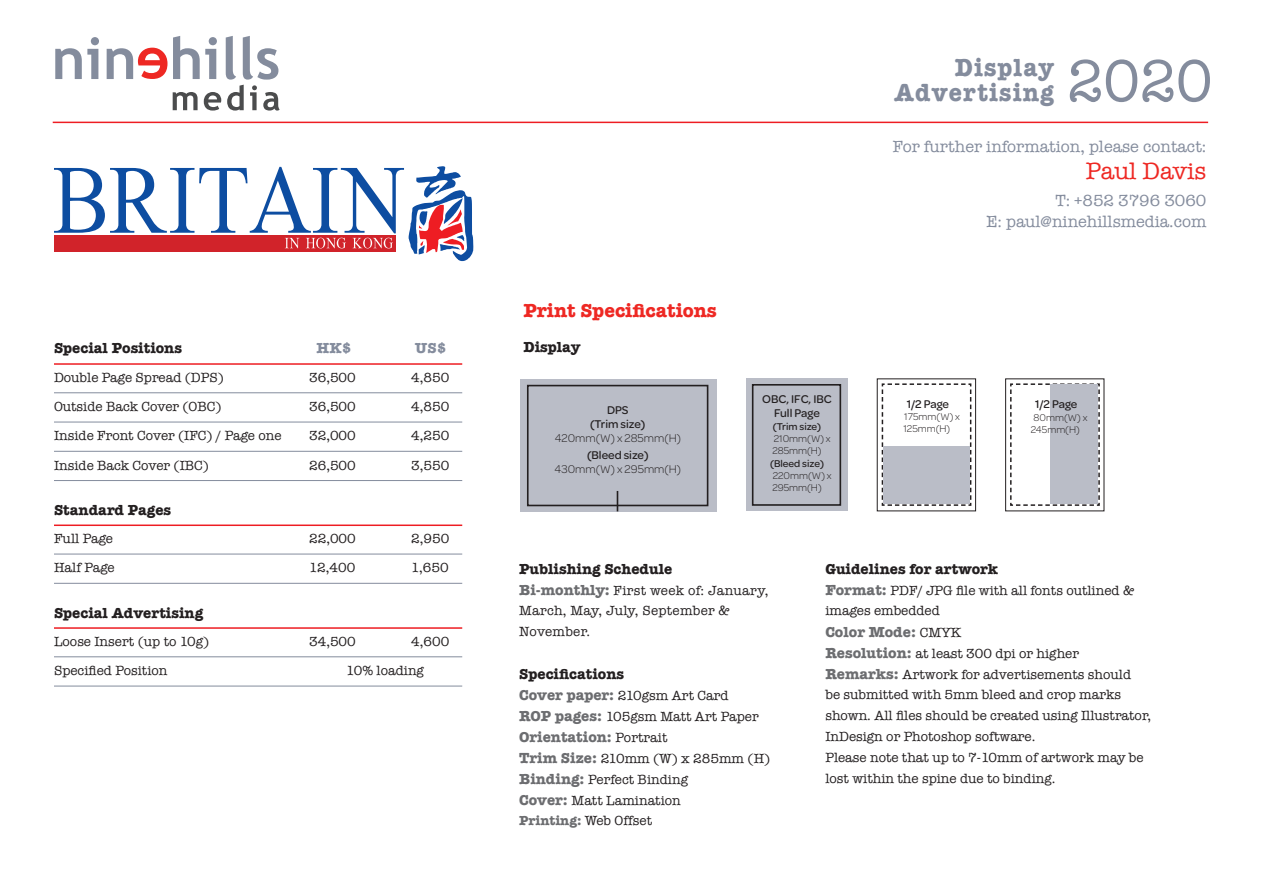
<style>
.page{position:relative;width:1263px;height:893px;background:#fff}
.page>*{position:absolute;margin:0;border:0;box-sizing:border-box;transform-origin:0 0}
.t1{font:60px "American Typewriter";color:#848c9d;scale:.95 1}
.t2{font:700 25.5px/25.5px "American Typewriter";letter-spacing:.05em;color:#848c9d;text-align:right;scale:.95 1}
.t3{font:24px "American Typewriter";color:#ee2823}
.t4{font:700 19.5px "American Typewriter";color:#ee2823}
.t5{font:16.5px/21px "American Typewriter";color:#848c9d;text-align:right}
.t6{font:700 15px "American Typewriter";color:#231f20}
.t7{font:700 15px "American Typewriter";color:#6c6d70}
.t8{font:700 15px "American Typewriter";color:#848c9d}
.t9{font:13.5px/20.9px "American Typewriter";color:#231f20}
.t10{font:13.5px/20.7px "American Typewriter";letter-spacing:.02em;color:#231f20}
.t11{font:500 12px/14px "Omnes";color:#231f20;text-align:center}
.t12{font:300 12px "Omnes";color:#231f20}
.t13{font:300 10.5px/12px "Omnes";color:#231f20}
.t14{font:500 10.5px "Omnes";color:#231f20}
.s1{font-weight:700;font-size:15px;color:#6c6d70}
.s2{font-weight:400;font-size:13.5px;color:#231f20}
.s3{font-weight:700;color:#6c6d70}
</style>
<div class="page">
<div style="left:877px;top:378px;width:99px;height:133px;border:1px solid #231f20"></div>
<svg style="left:881px;top:383px;width:91px;height:123px"></svg>
<svg style="left:1010px;top:383px;width:90px;height:123px"></svg>
<div style="left:883px;top:446px;width:86px;height:58px;background:#babdc7"></div>
<div style="left:1051px;top:385px;width:47px;height:119px;background:#babdc7"></div>
<div style="left:520px;top:379px;width:197px;height:132px;background:#babdc7"></div>
<div style="left:527px;top:385px;width:181px;height:121px;border:2px solid #231f20"></div>
<svg style="left:617px;top:491px;width:1px;height:20px"></svg>
<div style="left:747px;top:378px;width:101px;height:133px;background:#babdc7"></div>
<div style="left:752px;top:384px;width:89px;height:122px;border:2px solid #231f20"></div>
<hr style="left:54px;top:363px;width:408px;height:2px;background:#ee1d23">
<hr style="left:54px;top:392px;width:408px;height:1px;background:#848c9d">
<hr style="left:54px;top:422px;width:408px;height:1px;background:#848c9d">
<hr style="left:54px;top:451px;width:408px;height:1px;background:#848c9d">
<hr style="left:54px;top:480px;width:408px;height:1px;background:#848c9d">
<hr style="left:54px;top:524px;width:408px;height:2px;background:#ee1d23">
<hr style="left:54px;top:554px;width:408px;height:1px;background:#848c9d">
<hr style="left:54px;top:583px;width:408px;height:1px;background:#848c9d">
<hr style="left:54px;top:627px;width:408px;height:2px;background:#ee1d23">
<hr style="left:54px;top:656px;width:408px;height:1px;background:#848c9d">
<hr style="left:54px;top:686px;width:408px;height:1px;background:#848c9d">
<svg style="left:54px;top:166px;width:419px;height:95px"></svg>
<hr style="left:53px;top:122px;width:1155px;height:1px;background:#ee1d23">
<svg style="left:55px;top:37px;width:112px;height:42px"></svg>
<svg style="left:173px;top:36px;width:107px;height:75px"></svg>
<p class="t6" style="left:54px;top:335px;width:130px">Special Positions</p>
<p class="t8" style="left:317px;top:335px;width:36px">HK$</p>
<p class="t8" style="left:415px;top:335px;width:33px">US$</p>
<p class="t9" style="left:54px;top:366px;width:171px">Double Page Spread (DPS)</p>
<p class="t9" style="left:309px;top:366px;width:48px">36,500</p>
<p class="t9" style="left:411px;top:366px;width:40px">4,850</p>
<p class="t9" style="left:54px;top:396px;width:169px">Outside Back Cover (OBC)</p>
<p class="t9" style="left:309px;top:396px;width:48px">36,500</p>
<p class="t9" style="left:411px;top:396px;width:40px">4,850</p>
<p class="t9" style="left:54px;top:425px;width:229px">Inside Front Cover (IFC) / Page one</p>
<p class="t9" style="left:309px;top:425px;width:48px">32,000</p>
<p class="t9" style="left:411px;top:425px;width:40px">4,250</p>
<p class="t9" style="left:54px;top:454px;width:156px">Inside Back Cover (IBC)</p>
<p class="t9" style="left:309px;top:454px;width:48px">26,500</p>
<p class="t9" style="left:411px;top:454px;width:40px">3,550</p>
<p class="t6" style="left:54px;top:497px;width:119px">Standard Pages</p>
<p class="t9" style="left:54px;top:528px;width:61px">Full Page</p>
<p class="t9" style="left:309px;top:528px;width:48px">22,000</p>
<p class="t9" style="left:411px;top:528px;width:40px">2,950</p>
<p class="t9" style="left:54px;top:557px;width:62px">Half Page</p>
<p class="t9" style="left:309px;top:557px;width:48px">12,400</p>
<p class="t9" style="left:411px;top:557px;width:39px">1,650</p>
<p class="t6" style="left:54px;top:600px;width:151px">Special Advertising</p>
<p class="t9" style="left:54px;top:630px;width:157px">Loose Insert (up to 10g)</p>
<p class="t9" style="left:309px;top:630px;width:48px">34,500</p>
<p class="t9" style="left:411px;top:630px;width:40px">4,600</p>
<p class="t9" style="left:54px;top:660px;width:115px">Specified Position</p>
<p class="t9" style="left:346px;top:660px;width:79px">10% loading</p>
<h3 class="t4" style="left:523px;top:294px;width:195px">Print Specifications</h3>
<p class="t6" style="left:523px;top:334px;width:58px">Display</p>
<p class="t11" style="left:590px;top:402px;width:57px">DPS<br>(Trim size)</p>
<p class="t12" style="left:555px;top:430px;width:128px">420mm(W) x 285mm(H)</p>
<p class="t11" style="left:587px;top:447px;width:63px">(Bleed size)</p>
<p class="t12" style="left:555px;top:461px;width:128px">430mm(W) x 295mm(H)</p>
<p class="t11" style="left:762px;top:392px;width:71px;line-height:13.5px">OBC, IFC, IBC<br>Full Page</p>
<p class="t14" style="left:773px;top:419px;width:50px">(Trim size)</p>
<p class="t13" style="left:772px;top:432px;width:60px">210mm(W) x<br>285mm(H)</p>
<p class="t14" style="left:770px;top:456px;width:55px">(Bleed size)</p>
<p class="t13" style="left:772px;top:469px;width:61px">220mm(W) x<br>295mm(H)</p>
<h2 class="t2" style="left:894px;top:53px;width:169px">Display<br>Advertising</h2>
<h1 class="t1" style="left:1067px;top:35px;width:154px">2020</h1>
<p class="t5" style="left:893px;top:136px;width:315px">For further information, please contact:</p>
<h3 class="t3" style="left:1086px;top:153px;width:122px">Paul Davis</h3>
<p class="t5" style="left:986px;top:190px;width:222px">T: +852 3796 3060<br>E: paul@ninehillsmedia.com</p>
<p class="t11" style="left:907px;top:396px;width:44px">1/2 Page</p>
<p class="t13" style="left:903px;top:410px;width:58px">175mm(W) x<br>125mm(H)</p>
<p class="t11" style="left:1035px;top:396px;width:44px">1/2 Page</p>
<p class="t13" style="left:1031px;top:411px;width:58px">80mm(W) x<br>245mm(H)</p>
<p class="t6" style="left:519px;top:556px;width:155px">Publishing Schedule</p>
<p class="t10" style="left:519px;top:579px;width:251px"><span class="s1">Bi-monthly:</span> First week of: January,<br>March, May, July, September &amp;<br>November.</p>
<p class="t6" style="left:519px;top:661px;width:106px">Specifications</p>
<p class="t9" style="left:519px;top:684px;width:241px"><span class="s1">Cover paper:</span> 210gsm Art Card<br><span class="s1">ROP pages:</span> 105gsm Matt Art Paper</p>
<p class="t7" style="left:519px;top:724px;width:150px">Orientation: <span class="s2">Portrait</span></p>
<p class="t9" style="left:519px;top:747px;width:253px"><span class="s1">Trim Size:</span> 210mm (W) x 285mm (H)<br><span class="s1">Binding:</span> Perfect Binding<br><span class="s1">Cover:</span> Matt Lamination<br><span class="s3">Printing:</span> Web Offset</p>
<p class="t6" style="left:825px;top:556px;width:174px">Guidelines for artwork</p>
<p class="t9" style="left:825px;top:580px;width:310px;line-height:20.2px"><span class="s1">Format:</span> PDF/ JPG file with all fonts outlined &amp; images embedded</p>
<p class="t7" style="left:825px;top:619px;width:138px">Color Mode: <span class="s2">CMYK</span></p>
<p class="t9" style="left:825px;top:642px;width:327px"><span class="s1">Resolution:</span> at least 300 dpi or higher <span class="s1">Remarks:</span> Artwork for advertisements should<br>be submitted with 5mm bleed and crop marks shown. All files should be created using Illustrator, InDesign or Photoshop software.<br>Please note that up to 7-10mm of artwork may be lost within the spine due to binding.</p>
</div>
